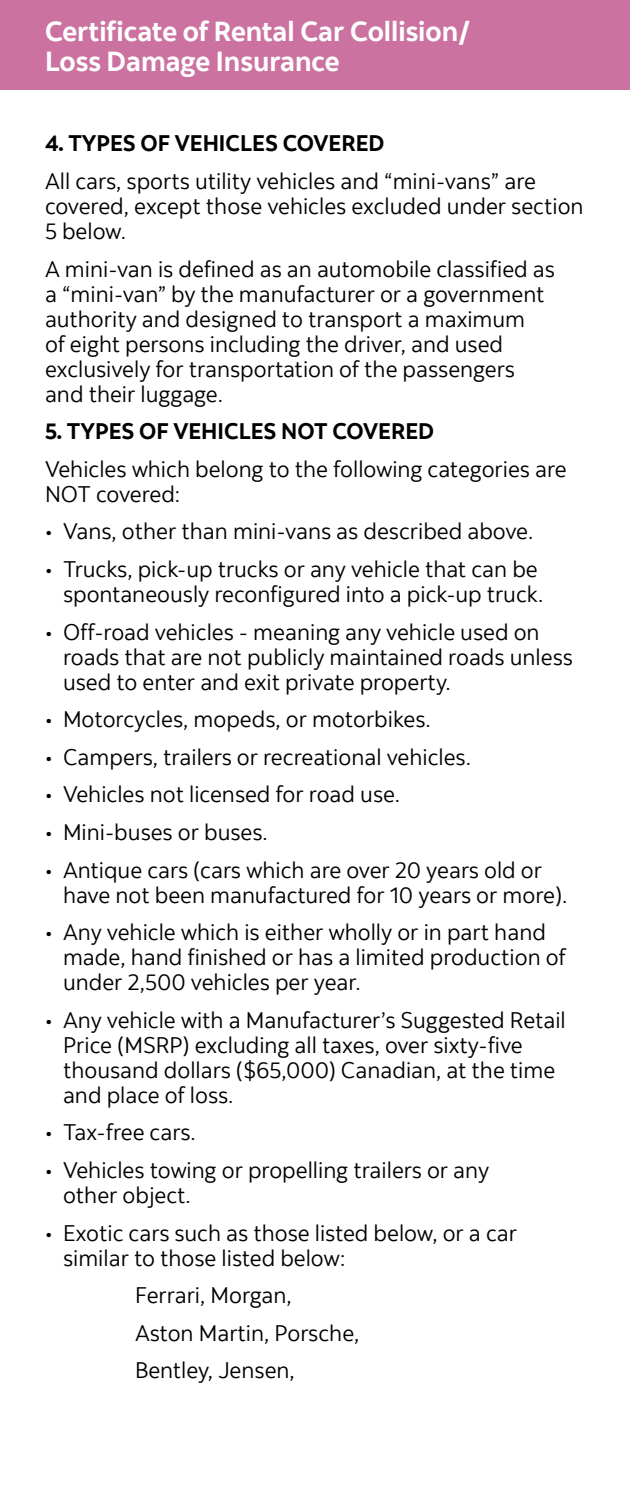
<style>
.page{position:relative;width:630px;height:1485px;background:#fff}
.page>*{position:absolute;margin:0;border:0;box-sizing:border-box;transform-origin:0 0}
.t1{font:700 27.5px/30px "Scotia";color:#fff}
.t2{font:22.5px/25px "Scotia";color:#000}
.t3{font:700 22.5px "Scotia";color:#000}
</style>
<div class="page">
<div style="left:0;top:0;width:630px;height:90px;background:#cb72a0"></div>
<p class="t1" style="left:45px;top:17px;width:427px">Certificate of Rental Car Collision/<br>Loss Damage Insurance</p>
<p class="t3" style="left:45px;top:129px;width:341px">4. TYPES OF VEHICLES COVERED</p>
<p class="t2" style="left:45px;top:168px;width:540px">All cars, sports utility vehicles and “mini-vans” are covered, except those vehicles excluded under section<br>5 below.</p>
<p class="t2" style="left:45px;top:256px;width:511px">A mini-van is defined as an automobile classified as a “mini-van” by the manufacturer or a government authority and designed to transport a maximum<br>of eight persons including the driver, and used exclusively for transportation of the passengers and their luggage.</p>
<p class="t3" style="left:45px;top:417px;width:391px">5. TYPES OF VEHICLES NOT COVERED</p>
<p class="t2" style="left:45px;top:456px;width:523px">Vehicles which belong to the following categories are<br>NOT covered:</p>
<p class="t2" style="left:45px;top:519px;width:490px">• Vans, other than mini-vans as described above.</p>
<p class="t2" style="left:45px;top:556px;width:500px;text-align:right">• Trucks, pick-up trucks or any vehicle that can be spontaneously reconfigured into a pick-up truck.</p>
<p class="t2" style="left:63px;top:619px;width:511px;text-indent:-18px">• Off-road vehicles - meaning any vehicle used on roads that are not publicly maintained roads unless used to enter and exit private property.</p>
<p class="t2" style="left:45px;top:707px;width:387px">• Motorcycles, mopeds, or motorbikes.</p>
<p class="t2" style="left:45px;top:744px;width:427px">• Campers, trailers or recreational vehicles.</p>
<p class="t2" style="left:45px;top:782px;width:357px">• Vehicles not licensed for road use.</p>
<p class="t2" style="left:45px;top:819px;width:224px">• Mini-buses or buses.</p>
<p class="t2" style="left:63px;top:857px;width:506px;text-indent:-18px">• Antique cars (cars which are over 20 years old or have not been manufactured for 10 years or more).</p>
<p class="t2" style="left:63px;top:920px;width:504px;text-indent:-18px">• Any vehicle which is either wholly or in part hand made, hand finished or has a limited production of under 2,500 vehicles per year.</p>
<p class="t2" style="left:63px;top:1007px;width:504px;text-indent:-18px">• Any vehicle with a Manufacturer’s Suggested Retail Price (MSRP) excluding all taxes, over sixty-five thousand dollars ($65,000) Canadian, at the time and place of loss.</p>
<p class="t2" style="left:45px;top:1120px;width:152px">• Tax-free cars.</p>
<p class="t2" style="left:63px;top:1157px;width:428px;text-indent:-18px">• Vehicles towing or propelling trailers or any other object.</p>
<p class="t2" style="left:63px;top:1220px;width:456px;text-indent:-18px">• Exotic cars such as those listed below, or a car similar to those listed below:</p>
<p class="t2" style="left:135px;top:1276px;width:226px;line-height:37.5px">Ferrari, Morgan,<br>Aston Martin, Porsche,<br>Bentley, Jensen,</p>
</div>
